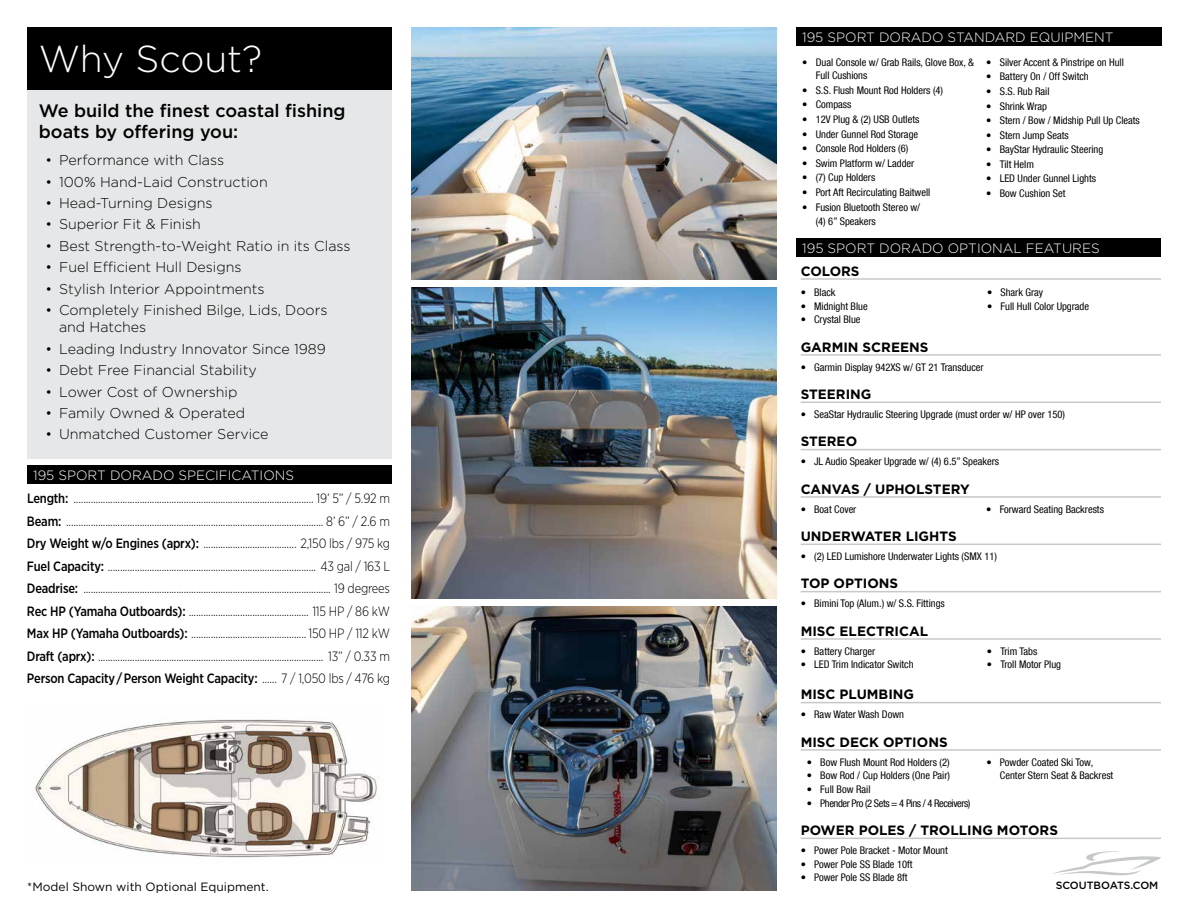
<style>
.page{position:relative;width:1188px;height:918px;background:#fff}
.page>*{position:absolute;margin:0;border:0;box-sizing:border-box;transform-origin:0 0}
.t1{font:300 37.5px "Gotham";letter-spacing:-.005em;color:#fff}
.t2{font:500 18px/21.6px "Gotham";color:#000}
.t3{font:300 14.25px/17.1px "Gotham";color:#000}
.t4{font:300 13.5px/22.5px "Gotham Narrow";letter-spacing:-.015em;color:#000;text-align:justify;scale:.95 1}
.t5{font:700 13.5px "Gotham";color:#000}
.t6{font:300 13.5px "Gotham";color:#fff}
.t7{font:12px "Gotham";color:#000}
.t8{font:condensed 10.5px/13.5px "Helvetica Neue LT Com";color:#000}
.t9{font:condensed 10.5px "Helvetica Neue LT Com";letter-spacing:-.04em;color:#000}
.t10{font:500 10.5px "Gotham";color:#000}
.s1{font-weight:500}
</style>
<div class="page">
<img style="left:34px;top:719px;width:345px;height:139px">
<div style="left:27px;top:466px;width:365px;height:18px;background:#000"></div>
<div style="left:27px;top:27px;width:365px;height:432px;background:#e6e7e8"></div>
<div style="left:27px;top:27px;width:365px;height:63px;background:#000"></div>
<div style="left:796px;top:27px;width:366px;height:19px;background:#000"></div>
<svg style="left:1053px;top:851px;width:108px;height:25px"></svg>
<div style="left:796px;top:238px;width:365px;height:19px;background:#000"></div>
<hr style="left:801px;top:402px;width:360px;height:1px;background:#c7c8ca">
<hr style="left:801px;top:354px;width:360px;height:2px;background:#c7c8ca">
<hr style="left:801px;top:449px;width:360px;height:1px;background:#c7c8ca">
<hr style="left:801px;top:544px;width:360px;height:1px;background:#c7c8ca">
<hr style="left:801px;top:749px;width:360px;height:2px;background:#c7c8ca">
<hr style="left:801px;top:638px;width:360px;height:2px;background:#c7c8ca">
<hr style="left:801px;top:591px;width:360px;height:1px;background:#c7c8ca">
<hr style="left:801px;top:702px;width:360px;height:1px;background:#c7c8ca">
<hr style="left:801px;top:278px;width:360px;height:2px;background:#c7c8ca">
<img style="left:412px;top:27px;width:364px;height:253px">
<img style="left:412px;top:287px;width:365px;height:312px">
<img style="left:412px;top:606px;width:365px;height:285px">
<hr style="left:801px;top:838px;width:360px;height:1px;background:#c7c8ca">
<hr style="left:801px;top:496px;width:360px;height:2px;background:#c7c8ca">
<h1 class="t1" style="left:39px;top:35px;width:225px">Why Scout?</h1>
<h2 class="t2" style="left:39px;top:99px;width:308px">We build the finest coastal fishing boats by offering you:</h2>
<h3 class="t3" style="left:46px;top:151px;width:180px">• Performance with Class</h3>
<h3 class="t3" style="left:46px;top:173px;width:224px">• 100% Hand-Laid Construction</h3>
<h3 class="t3" style="left:46px;top:194px;width:169px">• Head-Turning Designs</h3>
<h3 class="t3" style="left:46px;top:216px;width:157px">• Superior Fit &amp; Finish</h3>
<h3 class="t3" style="left:46px;top:237px;width:306px">• Best Strength-to-Weight Ratio in its Class</h3>
<h3 class="t3" style="left:46px;top:258px;width:198px">• Fuel Efficient Hull Designs</h3>
<h3 class="t3" style="left:46px;top:280px;width:221px">• Stylish Interior Appointments</h3>
<h3 class="t3" style="left:59px;top:301px;width:270px;text-indent:-13px">• Completely Finished Bilge, Lids, Doors and Hatches</h3>
<h3 class="t3" style="left:46px;top:340px;width:282px">• Leading Industry Innovator Since 1989</h3>
<h3 class="t3" style="left:46px;top:361px;width:213px">• Debt Free Financial Stability</h3>
<h3 class="t3" style="left:46px;top:383px;width:194px">• Lower Cost of Ownership</h3>
<h3 class="t3" style="left:46px;top:404px;width:201px">• Family Owned &amp; Operated</h3>
<h3 class="t3" style="left:46px;top:425px;width:224px">• Unmatched Customer Service</h3>
<p class="t6" style="left:33px;top:466px;width:262px">195 SPORT DORADO SPECIFICATIONS</p>
<p class="t4" style="left:27px;top:487px;width:384px"><span class="s1">Length:</span> .................................................................................................. 19’ 5” / 5.92 m <span class="s1">Beam:</span> ......................................................................................................... 8’ 6” / 2.6 m <span class="s1">Dry Weight w/o Engines (aprx):</span> ...................................... 2,150 lbs / 975 kg <span class="s1">Fuel Capacity:</span> ..................................................................................... 43 gal / 163 L <span class="s1">Deadrise:</span> ..................................................................................................... 19 degrees <span class="s1">Rec HP (Yamaha Outboards):</span> ................................................. 115 HP / 86 kW <span class="s1">Max HP (Yamaha Outboards):</span> ............................................... 150 HP / 112 kW <span class="s1">Draft (aprx):</span> ............................................................................................ 13” / 0.33 m <span class="s1">Person Capacity / Person Weight Capacity:</span> ...... 7 / 1,050 lbs / 476 kg</p>
<p class="t7" style="left:27px;top:879px;width:243px">*Model Shown with Optional Equipment.</p>
<p class="t6" style="left:802px;top:28px;width:313px">195 SPORT DORADO STANDARD EQUIPMENT</p>
<p class="t8" style="left:816px;top:55px;width:160px;text-indent:-14px">• Dual Console w/ Grab Rails, Glove Box, &amp;<br>Full Cushions</p>
<p class="t8" style="left:802px;top:83px;width:142px">• S.S. Flush Mount Rod Holders (4)</p>
<p class="t8" style="left:802px;top:98px;width:51px">• Compass</p>
<p class="t8" style="left:802px;top:112px;width:119px">• 12V Plug &amp; (2) USB Outlets</p>
<p class="t8" style="left:802px;top:127px;width:118px">• Under Gunnel Rod Storage</p>
<p class="t8" style="left:802px;top:142px;width:108px">• Console Rod Holders (6)</p>
<p class="t8" style="left:802px;top:156px;width:114px">• Swim Platform w/ Ladder</p>
<p class="t8" style="left:802px;top:171px;width:75px">• (7) Cup Holders</p>
<p class="t8" style="left:802px;top:185px;width:130px">• Port Aft Recirculating Baitwell</p>
<p class="t8" style="left:816px;top:199px;width:106px;line-height:14.5px;text-indent:-14px">• Fusion Bluetooth Stereo w/ (4) 6” Speakers</p>
<p class="t8" style="left:986px;top:55px;width:139px">• Silver Accent &amp; Pinstripe on Hull</p>
<p class="t8" style="left:986px;top:70px;width:104px">• Battery On / Off Switch</p>
<p class="t8" style="left:986px;top:84px;width:65px">• S.S. Rub Rail</p>
<p class="t8" style="left:986px;top:99px;width:62px">• Shrink Wrap</p>
<p class="t8" style="left:986px;top:114px;width:155px">• Stern / Bow / Midship Pull Up Cleats</p>
<p class="t8" style="left:986px;top:128px;width:84px">• Stern Jump Seats</p>
<p class="t8" style="left:986px;top:143px;width:119px">• BayStar Hydraulic Steering</p>
<p class="t8" style="left:986px;top:157px;width:49px">• Tilt Helm</p>
<p class="t8" style="left:986px;top:172px;width:111px">• LED Under Gunnel Lights</p>
<p class="t8" style="left:986px;top:186px;width:81px">• Bow Cushion Set</p>
<p class="t6" style="left:802px;top:239px;width:299px">195 SPORT DORADO OPTIONAL FEATURES</p>
<p class="t5" style="left:801px;top:262px;width:60px">COLORS</p>
<p class="t8" style="left:801px;top:285px;width:36px">• Black</p>
<p class="t8" style="left:801px;top:299px;width:68px">• Midnight Blue</p>
<p class="t8" style="left:801px;top:313px;width:61px">• Crystal Blue</p>
<p class="t5" style="left:801px;top:338px;width:129px">GARMIN SCREENS</p>
<p class="t8" style="left:987px;top:285px;width:58px">• Shark Gray</p>
<p class="t8" style="left:987px;top:299px;width:104px">• Full Hull Color Upgrade</p>
<p class="t8" style="left:801px;top:360px;width:185px">• Garmin Display 942XS w/ GT 21 Transducer</p>
<p class="t5" style="left:801px;top:385px;width:72px">STEERING</p>
<p class="t8" style="left:801px;top:407px;width:266px">• SeaStar Hydraulic Steering Upgrade (must order w/ HP over 150)</p>
<p class="t5" style="left:801px;top:433px;width:58px">STEREO</p>
<p class="t8" style="left:801px;top:455px;width:200px">• JL Audio Speaker Upgrade w/ (4) 6.5” Speakers</p>
<p class="t5" style="left:801px;top:480px;width:171px">CANVAS / UPHOLSTERY</p>
<p class="t8" style="left:801px;top:502px;width:57px">• Boat Cover</p>
<p class="t5" style="left:801px;top:527px;width:157px">UNDERWATER LIGHTS</p>
<p class="t8" style="left:986px;top:502px;width:119px">• Forward Seating Backrests</p>
<p class="t8" style="left:801px;top:549px;width:198px">• (2) LED Lumishore Underwater Lights (SMX 11)</p>
<p class="t5" style="left:801px;top:575px;width:99px">TOP OPTIONS</p>
<p class="t8" style="left:801px;top:597px;width:146px">• Bimini Top (Alum.) w/ S.S. Fittings</p>
<p class="t5" style="left:801px;top:622px;width:129px">MISC ELECTRICAL</p>
<p class="t8" style="left:801px;top:644px;width:76px">• Battery Charger</p>
<p class="t8" style="left:801px;top:658px;width:114px">• LED Trim Indicator Switch</p>
<p class="t5" style="left:801px;top:686px;width:115px">MISC PLUMBING</p>
<p class="t8" style="left:801px;top:708px;width:105px">• Raw Water Wash Down</p>
<p class="t5" style="left:801px;top:733px;width:148px">MISC DECK OPTIONS</p>
<p class="t8" style="left:807px;top:755px;width:144px">• Bow Flush Mount Rod Holders (2)</p>
<p class="t8" style="left:807px;top:769px;width:145px">• Bow Rod / Cup Holders (One Pair)</p>
<p class="t8" style="left:807px;top:782px;width:65px">• Full Bow Rail</p>
<p class="t9" style="left:807px;top:797px;width:165px">• Phender Pro (2 Sets = 4 Pins / 4 Receivers)</p>
<p class="t8" style="left:987px;top:644px;width:52px">• Trim Tabs</p>
<p class="t8" style="left:987px;top:658px;width:76px">• Troll Motor Plug</p>
<p class="t8" style="left:1000px;top:755px;width:115px;text-indent:-14px">• Powder Coated Ski Tow,<br>Center Stern Seat &amp; Backrest</p>
<p class="t5" style="left:801px;top:821px;width:259px">POWER POLES / TROLLING MOTORS</p>
<p class="t8" style="left:801px;top:843px;width:149px">• Power Pole Bracket - Motor Mount</p>
<p class="t8" style="left:801px;top:857px;width:113px">• Power Pole SS Blade 10ft</p>
<p class="t8" style="left:801px;top:871px;width:108px">• Power Pole SS Blade 8ft</p>
<p class="t10" style="left:1056px;top:878px;width:104px">SCOUTBOATS.COM</p>
</div>
